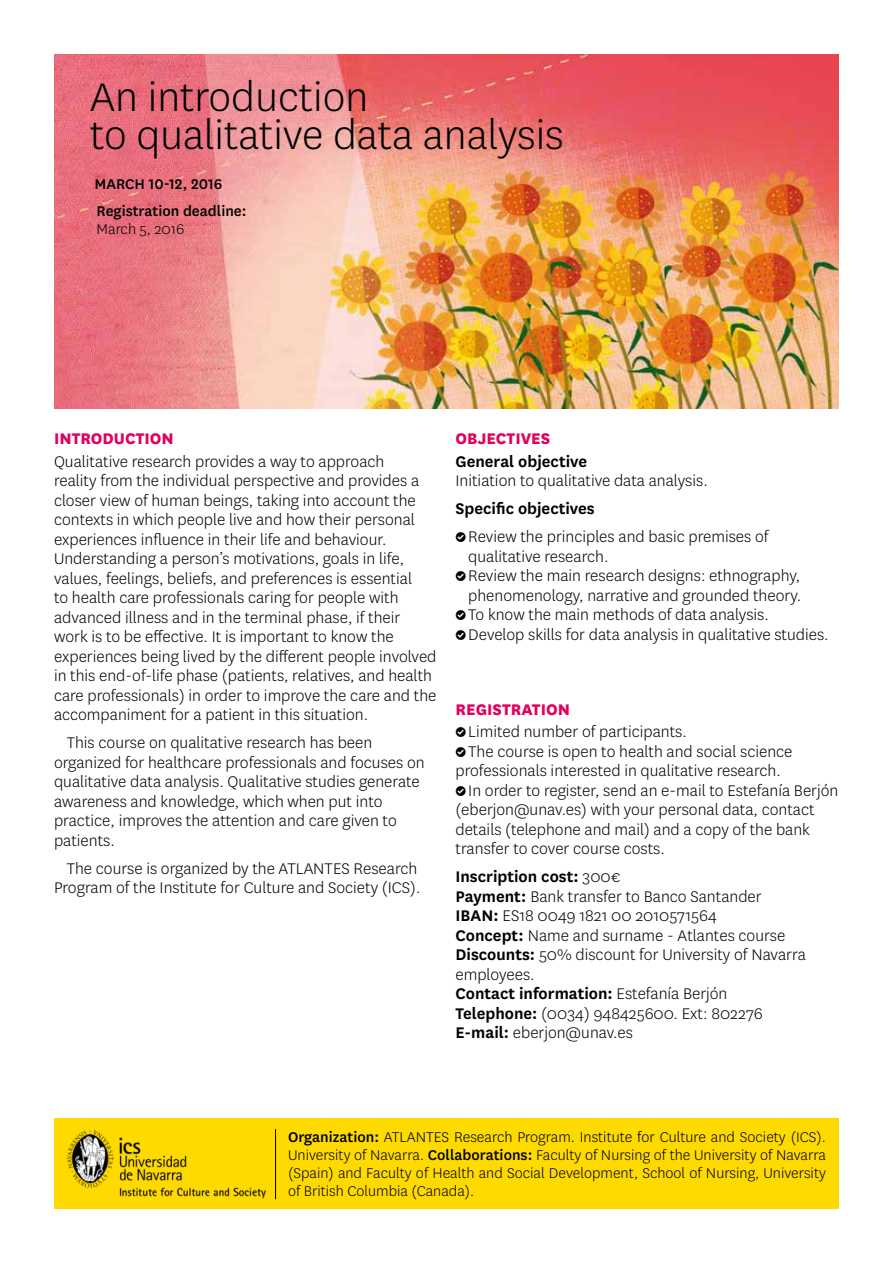
<style>
.page{position:relative;width:893px;height:1263px;background:#fff}
.page>*{position:absolute;margin:0;border:0;box-sizing:border-box;transform-origin:0 0}
.t1{font:300 46.5px/37.5px "National";color:#000}
.t2{font:300 18px/19.5px "National";color:#000}
.t3{font:800 18px "National";color:#e3005e}
.t4{font:600 18px "National";color:#000}
.t5{font:300 16.5px/18px "National";color:#000;text-align:justify}
.t6{font:500 16.5px "National";color:#000}
.s1{font-weight:600}
.s2{font-weight:500}
</style>
<div class="page">
<img style="left:54px;top:54px;width:785px;height:354px">
<div style="left:54px;top:1118px;width:785px;height:91px;background:#ffda00"></div>
<hr style="left:275px;top:1129px;width:1px;height:70px;background:#000">
<img style="left:66px;top:1130px;width:200px;height:68px">
<h1 class="t1" style="left:90px;top:77px;width:475px">An introduction<br>to qualitative data analysis</h1>
<p class="t6" style="left:94px;top:173px;width:129px">March 10-12, 2016</p>
<p class="t6" style="left:97px;top:200px;width:151px">Registration deadline:</p>
<p class="t5" style="left:97px;top:220px;width:89px">March 5, 2016</p>
<p class="t3" style="left:54px;top:426px;width:121px">INTRODUCTION</p>
<p class="t2" style="left:54px;top:451px;width:384px">Qualitative research provides a way to approach<br>reality from the individual perspective and provides a closer view of human beings, taking into account the contexts in which people live and how their personal experiences influence in their life and behaviour.<br>Understanding a person’s motivations, goals in life, values, feelings, beliefs, and preferences is essential<br>to health care professionals caring for people with advanced illness and in the terminal phase, if their work is to be effective. It is important to know the experiences being lived by the different people involved in this end-of-life phase (patients, relatives, and health care professionals) in order to improve the care and the accompaniment for a patient in this situation.</p>
<p class="t2" style="left:54px;top:732px;width:372px;text-indent:13px">This course on qualitative research has been organized for healthcare professionals and focuses on qualitative data analysis. Qualitative studies generate awareness and knowledge, which when put into practice, improves the attention and care given to patients.</p>
<p class="t2" style="left:54px;top:858px;width:368px;text-align:center">The course is organized by the ATLANTES Research<br>Program of the Institute for Culture and Society (ICS).</p>
<p class="t3" style="left:455px;top:426px;width:96px">OBJECTIVES</p>
<p class="t4" style="left:455px;top:449px;width:133px">General objective</p>
<p class="t2" style="left:455px;top:470px;width:254px">Initiation to qualitative data analysis.</p>
<p class="t4" style="left:455px;top:496px;width:141px">Specific objectives</p>
<p class="t2" style="left:468px;top:526px;width:362px">Review the principles and basic premises of qualitative research.<br>Review the main research designs: ethnography, phenomenology, narrative and grounded theory.<br>To know the main methods of data analysis.<br>Develop skills for data analysis in qualitative studies.</p>
<p class="t3" style="left:455px;top:696px;width:41px">REGISTR</p>
<p class="t3" style="left:521px;top:696px;width:21px">ATION</p>
<p class="t2" style="left:468px;top:721px;width:220px">Limited number of participants.</p>
<p class="t2" style="left:468px;top:741px;width:326px">The course is open to health and social science</p>
<p class="t2" style="left:455px;top:760px;width:327px">professionals interested in qualitative research.</p>
<p class="t2" style="left:468px;top:780px;width:372px">In order to register, send an e-mail to Estefanía Berjón</p>
<p class="t2" style="left:455px;top:799px;width:361px">(eberjon@unav.es) with your personal data, contact</p>
<p class="t2" style="left:455px;top:819px;width:356px">details (telephone and mail) and a copy of the bank</p>
<p class="t2" style="left:455px;top:838px;width:211px">transfer to cover course costs.</p>
<p class="t2" style="left:455px;top:866px;width:352px"><span class="s1">Inscription cost:</span> 300€<br><span class="s1">Payment:</span> Bank transfer to Banco Santander <span class="s1">IBAN:</span> ES18 0049 1821 00 2010571564<br><span class="s1">Concept:</span> Name and surname - Atlantes course <span class="s1">Discounts:</span> 50% discount for University of Navarra employees.<br><span class="s1">Contact information:</span> Estefanía Berjón <span class="s1">Telephone:</span> (0034) 948425600. Ext: 802276<br><span class="s1">E-mail:</span> eberjon@unav.es</p>
<p class="t5" style="left:288px;top:1128px;width:539px"><span class="s2">Organization:</span> ATLANTES Research Program. Institute for Culture and Society (ICS).<br>University of Navarra. <span class="s2">Collaborations:</span> Faculty of Nursing of the University of Navarra (Spain) and Faculty of Health and Social Development, School of Nursing, University of British Columbia (Canada).</p>
</div>
